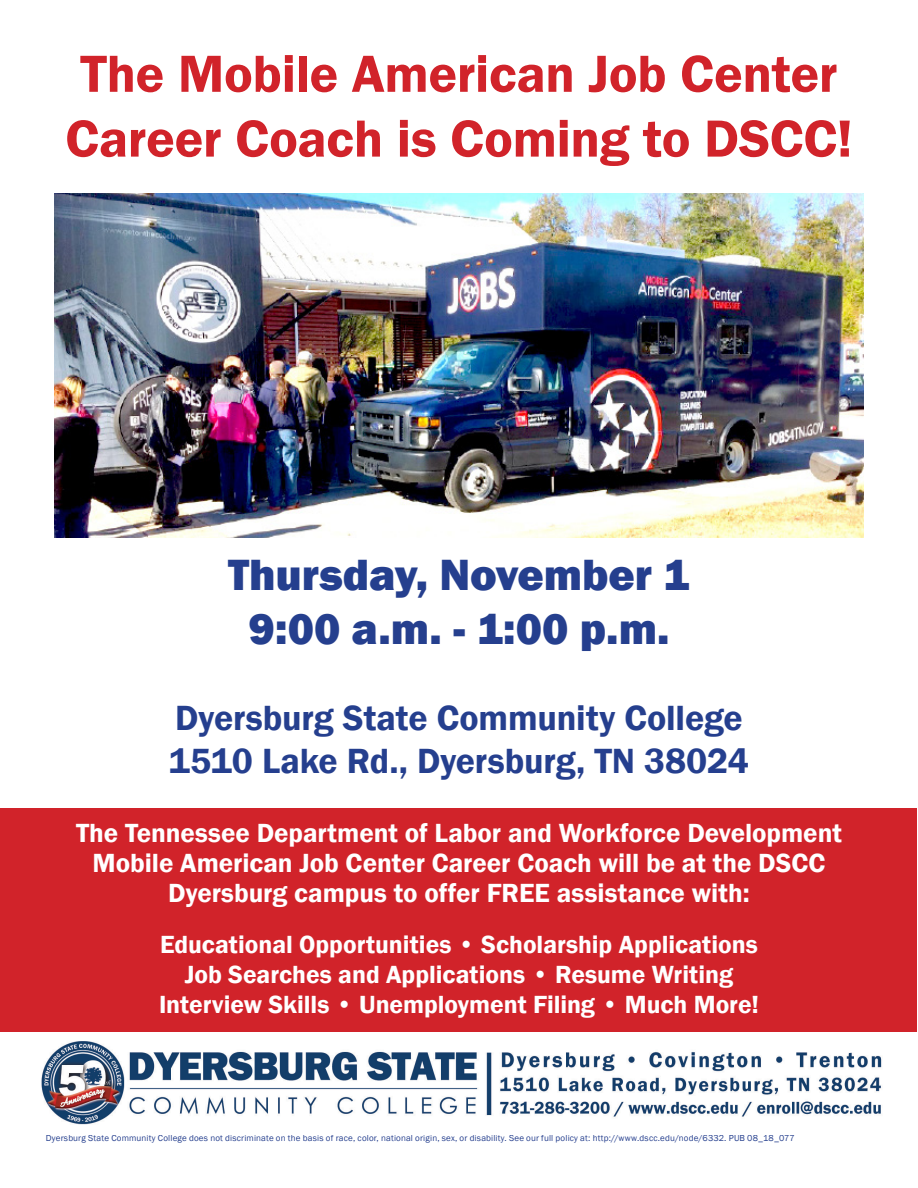
<style>
.page{position:relative;width:918px;height:1188px;background:#fff}
.page>*{position:absolute;margin:0;border:0;box-sizing:border-box;transform-origin:0 0}
.t1{font:600 54px/64.8px "Franklin Gothic";letter-spacing:-.005em;color:#d1232a}
.t2{font:800 45px "Franklin Gothic";color:#253f8e}
.t3{font:600 36px "Franklin Gothic";letter-spacing:-.005em;color:#253f8e}
.t4{font:600 27px/30px "Franklin Gothic";color:#fff;text-align:center}
.t5{font:600 25.5px/30px "Franklin Gothic";color:#fff;text-align:center}
.t6{font:9px "Franklin Gothic";letter-spacing:.02em;color:#253f8e}
</style>
<div class="page">
<img style="left:54px;top:194px;width:810px;height:344px">
<div style="left:1px;top:808px;width:916px;height:224px;background:#d1232a"></div>
<img style="left:41px;top:1041px;width:841px;height:84px">
<p class="t1" style="left:65px;top:42px;width:789px">The Mobile American Job Center<br>Career Coach is Coming to DSCC!</p>
<p class="t2" style="left:228px;top:545px;width:463px">Thursday, November 1</p>
<p class="t2" style="left:248px;top:599px;width:423px">9:00 a.m. - 1:00 p.m.</p>
<p class="t3" style="left:175px;top:696px;width:569px">Dyersburg State Community College</p>
<p class="t3" style="left:169px;top:739px;width:582px">1510 Lake Rd., Dyersburg, TN 38024</p>
<p class="t4" style="left:76px;top:819px;width:767px">The Tennessee Department of Labor and Workforce Development<br>Mobile American Job Center Career Coach will be at the DSCC<br>Dyersburg campus to offer FREE assistance with:</p>
<p class="t5" style="left:160px;top:930px;width:599px">Educational Opportunities • Scholarship Applications<br>Job Searches and Applications • Resume Writing</p>
<p class="t5" style="left:159px;top:990px;width:601px">Interview Skills • Unemployment Filing • Much More!</p>
<p class="t6" style="left:46px;top:1132px;width:750px">Dyersburg State Community College does not discriminate on the basis of race, color, national origin, sex, or disability. See our full policy at: http://www.dscc.edu/node/6332. PUB 08_18_077</p>
</div>
